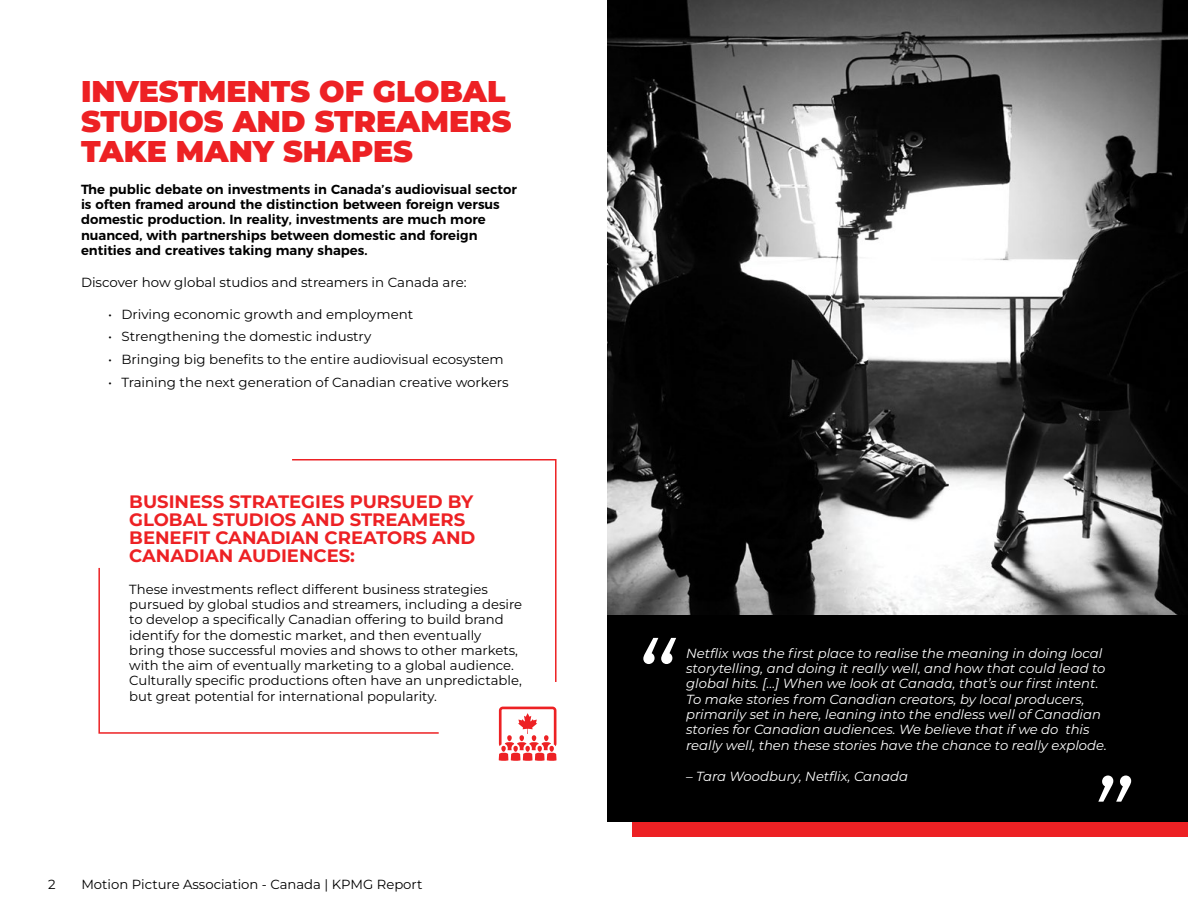
<style>
.page{position:relative;width:1188px;height:918px;background:#fff}
.page>*{position:absolute;margin:0;border:0;box-sizing:border-box;transform-origin:0 0}
.t1{font:900 30px/30px "Montserrat";color:#ed2124}
.t2{font:700 18px/18px "Montserrat";color:#ed2124}
.t3{font:13.2px/15.3px "Montserrat";color:#000}
.t4{font:italic 13.2px/15.3px "Montserrat";color:#fff}
.t5{font:600 13.2px/15.3px "Montserrat";color:#000}
</style>
<div class="page">
<img style="left:608px;top:0;width:580px;height:616px">
<svg style="left:292px;top:459px;width:265px;height:223px"></svg>
<svg style="left:98px;top:566px;width:342px;height:168px"></svg>
<div style="left:608px;top:616px;width:580px;height:206px;background:#000"></div>
<svg style="left:1098px;top:776px;width:33px;height:26px"></svg>
<svg style="left:643px;top:638px;width:33px;height:26px"></svg>
<svg style="left:499px;top:707px;width:58px;height:54px"></svg>
<h1 class="t1" style="left:81px;top:76px;width:432px">INVESTMENTS OF GLOBAL<br>STUDIOS AND STREAMERS<br>TAKE MANY SHAPES</h1>
<p class="t5" style="left:81px;top:180px;width:437px">The public debate on investments in Canada’s audiovisual sector is often framed around the distinction between foreign versus domestic production. In reality, investments are much more nuanced, with partnerships between domestic and foreign entities and creatives taking many shapes.</p>
<p class="t3" style="left:81px;top:274px;width:387px">Discover how global studios and streamers in Canada are:</p>
<p class="t3" style="left:108px;top:306px;width:307px">• Driving economic growth and employment</p>
<p class="t3" style="left:108px;top:329px;width:265px">• Strengthening the domestic industry</p>
<p class="t3" style="left:108px;top:352px;width:397px">• Bringing big benefits to the entire audiovisual ecosystem</p>
<p class="t3" style="left:108px;top:374px;width:402px">• Training the next generation of Canadian creative workers</p>
<h2 class="t2" style="left:129px;top:492px;width:348px">BUSINESS STRATEGIES PURSUED BY<br>GLOBAL STUDIOS AND STREAMERS<br>BENEFIT CANADIAN CREATORS AND<br>CANADIAN AUDIENCES:</h2>
<p class="t3" style="left:129px;top:581px;width:395px">These investments reflect different business strategies pursued by global studios and streamers, including a desire to develop a specifically Canadian offering to build brand identify for the domestic market, and then eventually<br>bring those successful movies and shows to other markets, with the aim of eventually marketing to a global audience.<br>Culturally specific productions often have an unpredictable, but great potential for international popularity.</p>
<p class="t3" style="left:48px;top:876px;width:9px">2</p>
<p class="t3" style="left:81px;top:876px;width:343px">Motion Picture Association - Canada | KPMG Report</p>
<p class="t4" style="left:686px;top:645px;width:422px">Netflix was the first place to realise the meaning in doing local storytelling, and doing it really well, and how that could lead to global hits. […] When we look at Canada, that’s our first intent.<br>To make stories from Canadian creators, by local producers, primarily set in here, leaning into the endless well of Canadian stories for Canadian audiences. We believe that if we do this really well, then these stories have the chance to really explode.</p>
<p class="t4" style="left:686px;top:769px;width:223px">– Tara Woodbury, Netflix, Canada</p>
</div>
